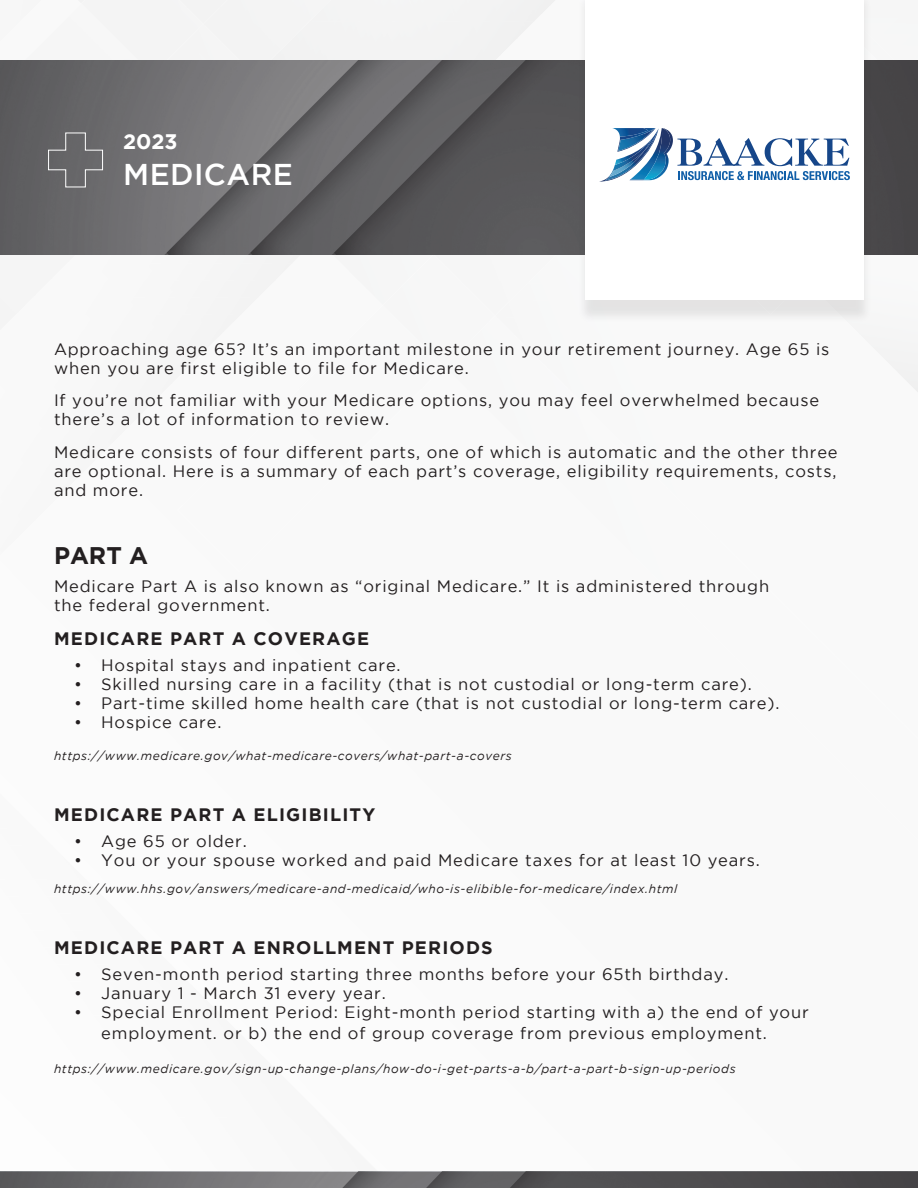
<style>
.page{position:relative;width:918px;height:1188px;background:#fff}
.page>*{position:absolute;margin:0;border:0;box-sizing:border-box;transform-origin:0 0}
.t1{font:500 30px "Gotham";letter-spacing:.015em;color:#fff}
.Heading_2{font:700 24px "Gotham";color:#231f20}
.t2{font:700 21px "Gotham";color:#fff}
.t3{font:700 18px "Gotham";letter-spacing:.065em;color:#231f20}
.BodyCopy{font:16.5px/19px "Gotham";letter-spacing:.05em;color:#231f20}
.Sources{font:italic 12px "Gotham";letter-spacing:.05em;color:#231f20}
</style>
<div class="page">
<div style="left:101px;top:263px;width:192px;height:17px;background:#f6f6f6"></div>
<img style="left:0;top:1171px;width:392px;height:1px">
<div style="left:81px;top:0;width:122px;height:60px;background:#f4f4f4"></div>
<div style="left:203px;top:8px;width:120px;height:17px;background:#f4f4f4"></div>
<div style="left:204px;top:24px;width:102px;height:18px;background:#f3f3f3"></div>
<img style="left:238px;top:58px;width:34px;height:2px">
<img style="left:169px;top:0;width:69px;height:8px">
<img style="left:186px;top:7px;width:35px;height:17px">
<svg style="left:0;top:60px;width:918px;height:195px;background:#626264"></svg>
<div style="left:577px;top:0;width:295px;height:324px;background:#231f20;opacity:.1"></div>
<div style="left:585px;top:0;width:279px;height:300px;background:#fff"></div>
<svg style="left:0;top:1172px;width:918px;height:16px;background:#5e5e60"></svg>
<svg style="left:48px;top:132px;width:55px;height:56px;background:#717072"></svg>
<svg style="left:677px;top:138px;width:173px;height:42px"></svg>
<img style="left:670px;top:132px;width:3px;height:18px">
<img style="left:663px;top:128px;width:7px;height:46px">
<svg style="left:599px;top:128px;width:64px;height:54px"></svg>
<img style="left:612px;top:128px;width:36px;height:9px">
<p class="t2" style="left:123px;top:130px;width:56px">2023</p>
<p class="t1" style="left:123px;top:158px;width:171px">MEDICARE</p>
<p class="BodyCopy" style="left:54px;top:339px;width:777px">Approaching age 65? It’s an important milestone in your retirement journey. Age 65 is when you are first eligible to file for Medicare.</p>
<p class="BodyCopy" style="left:54px;top:391px;width:767px">If you’re not familiar with your Medicare options, you may feel overwhelmed because there’s a lot of information to review.</p>
<p class="BodyCopy" style="left:54px;top:442px;width:785px;text-align:justify">Medicare consists of four different parts, one of which is automatic and the other three are optional. Here is a summary of each part’s coverage, eligibility requirements, costs, and more.</p>
<p class="Heading_2" style="left:54px;top:541px;width:96px">PART A</p>
<p class="BodyCopy" style="left:54px;top:576px;width:717px">Medicare Part A is also known as “original Medicare.” It is administered through the federal government.</p>
<h3 class="t3" style="left:54px;top:628px;width:317px">MEDICARE PART A COVERAGE</h3>
<p class="BodyCopy" style="left:74px;top:655px;width:328px">• Hospital stays and inpatient care.</p>
<p class="BodyCopy" style="left:74px;top:674px;width:679px">• Skilled nursing care in a facility (that is not custodial or long-term care).</p>
<p class="BodyCopy" style="left:74px;top:693px;width:707px">• Part-time skilled home health care (that is not custodial or long-term care).</p>
<p class="BodyCopy" style="left:74px;top:712px;width:149px">• Hospice care.</p>
<p class="Sources" style="left:54px;top:749px;width:459px">https://www.medicare.gov/what-medicare-covers/what-part-a-covers</p>
<h3 class="t3" style="left:54px;top:804px;width:323px">MEDICARE PART A ELIGIBILITY</h3>
<p class="BodyCopy" style="left:74px;top:831px;width:174px">• Age 65 or older.</p>
<p class="BodyCopy" style="left:74px;top:850px;width:687px">• You or your spouse worked and paid Medicare taxes for at least 10 years.</p>
<p class="Sources" style="left:54px;top:882px;width:625px">https://www.hhs.gov/answers/medicare-and-medicaid/who-is-elibible-for-medicare/index.html</p>
<h3 class="t3" style="left:54px;top:938px;width:440px">MEDICARE PART A ENROLLMENT PERIODS</h3>
<p class="BodyCopy" style="left:74px;top:965px;width:656px">• Seven-month period starting three months before your 65th birthday.</p>
<p class="BodyCopy" style="left:74px;top:983px;width:313px">• January 1 - March 31 every year.</p>
<p class="BodyCopy" style="left:101px;top:1002px;width:709px;line-height:20.7px;text-indent:-27px">• Special Enrollment Period: Eight-month period starting with a) the end of your employment. or b) the end of group coverage from previous employment.</p>
<p class="Sources" style="left:54px;top:1062px;width:683px">https://www.medicare.gov/sign-up-change-plans/how-do-i-get-parts-a-b/part-a-part-b-sign-up-periods</p>
</div>
